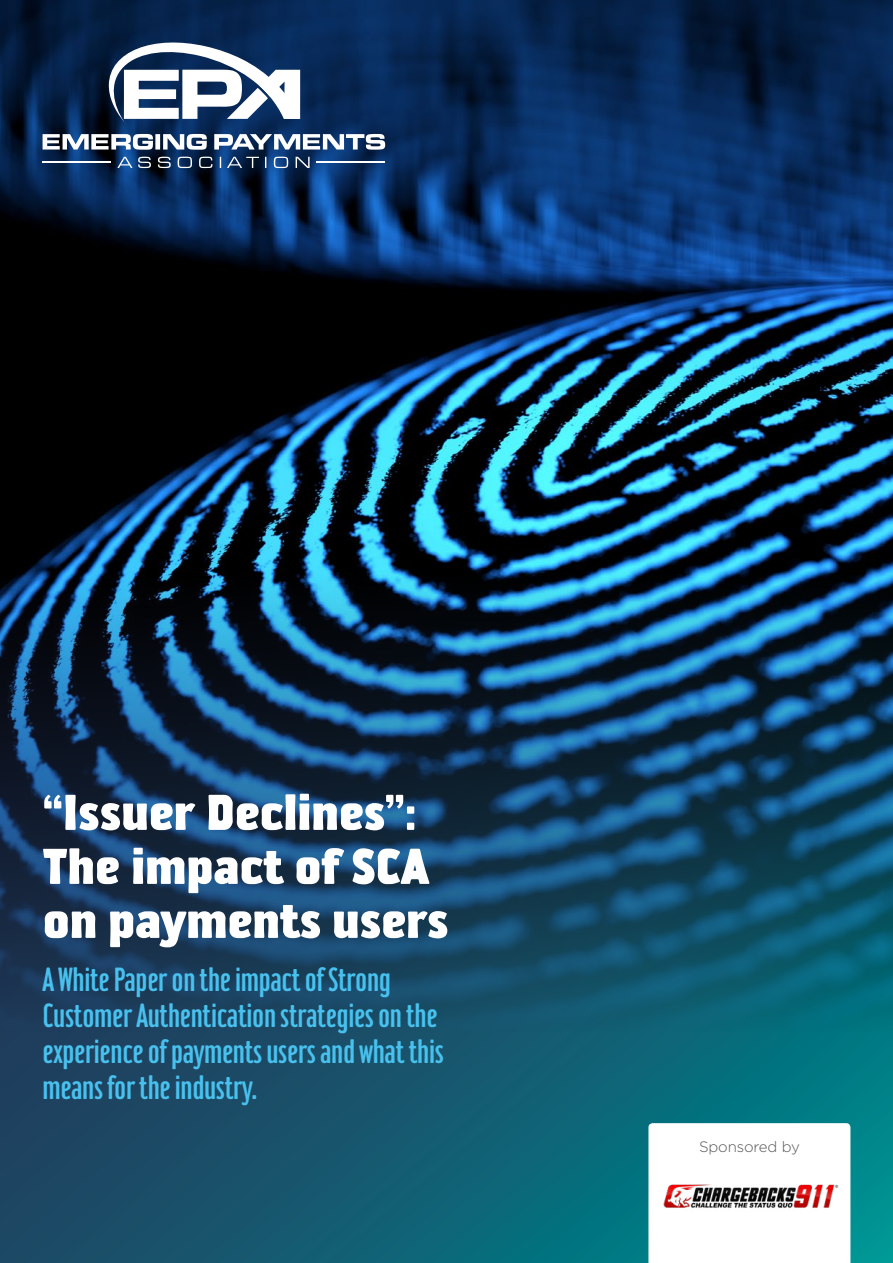
<style>
.page{position:relative;width:893px;height:1263px;background:#fff}
.page>*{position:absolute;margin:0;border:0;box-sizing:border-box;transform-origin:0 0}
.t1{font:700 54px/54px "Hamilton";letter-spacing:-.01em;color:#fff}
.t2{font:300 36px/36px "Hamilton";letter-spacing:-.01em;color:#48c1ee}
.t3{font:300 15px "Gotham";letter-spacing:-.01em;color:#575756}
</style>
<div class="page">
<div style="left:0;top:0;width:893px;height:1263px;background:linear-gradient(to right,#223f5e,#007f87)"></div>
<img style="left:0;top:0;width:893px;height:1031px">
<svg style="left:108px;top:43px;width:192px;height:79px"></svg>
<svg style="left:43px;top:134px;width:342px;height:16px"></svg>
<svg style="left:117px;top:157px;width:193px;height:11px;background:#3c567a"></svg>
<hr style="left:43px;top:162px;width:68px;height:1px;background:#fff">
<hr style="left:316px;top:162px;width:69px;height:1px;background:#fff">
<svg style="left:648px;top:1123px;width:202px;height:140px"></svg>
<img style="left:656px;top:1172px;width:187px;height:48px">
<h1 class="t1" style="left:43px;top:785px;width:408px">“Issuer Declines”:<br>The impact of SCA on payments users</h1>
<p class="t2" style="left:43px;top:961px;width:403px">A White Paper on the impact of Strong Customer Authentication strategies on the experience of payments users and what this means for the industry.</p>
<p class="t3" style="left:699px;top:1137px;width:102px">Sponsored by</p>
</div>
